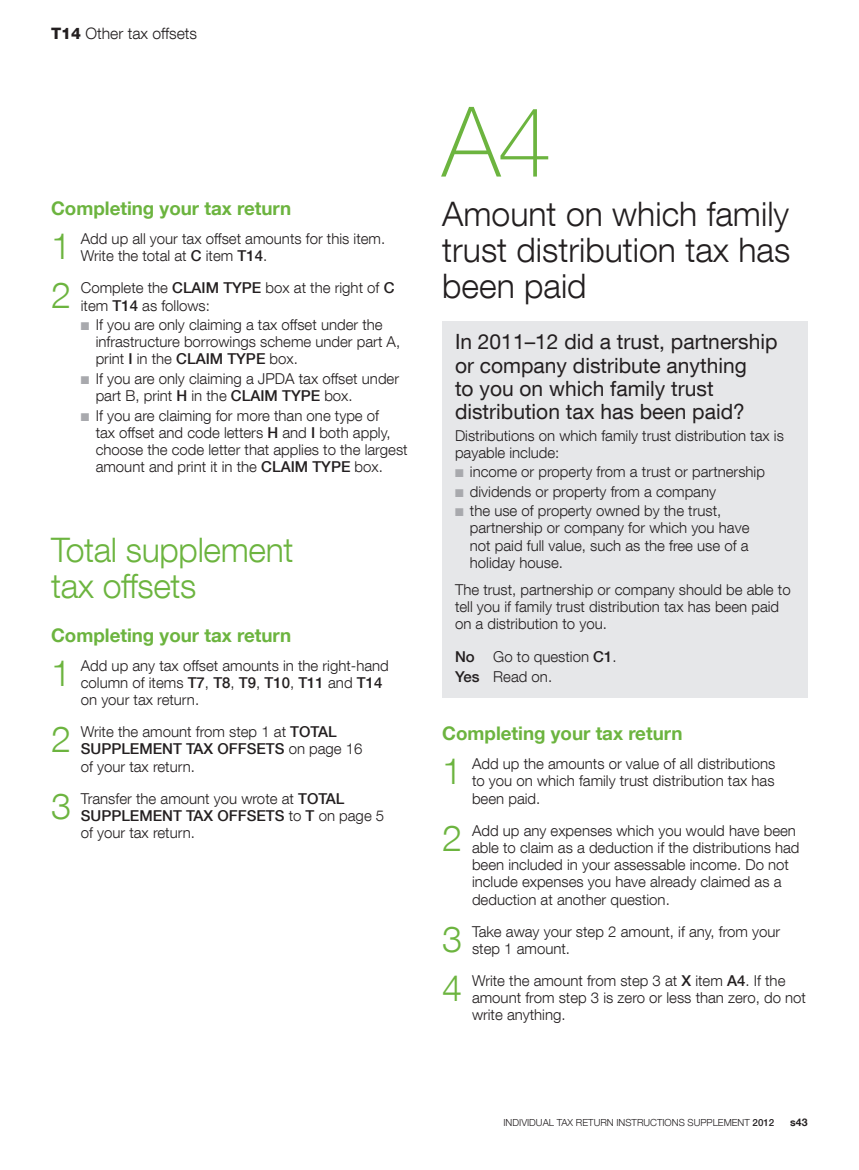
<style>
.page{position:relative;width:859px;height:1170px;background:#fff}
.page>*{position:absolute;margin:0;border:0;box-sizing:border-box;transform-origin:0 0}
.t1{font:100 97.5px "Helvetica Neue LT Com";color:#6cb43f}
.t2{font:300 36px "Helvetica Neue LT Com";color:#6cb43f}
.t3{font:300 33.75px/36px "Helvetica Neue LT Com";color:#231f20;text-align:justify}
.t4{font:300 33.75px/36px "Helvetica Neue LT Com";letter-spacing:-.01em;color:#6cb43f}
.t5{font:21px/23.2px "Helvetica Neue LT Com";color:#231f20}
.t6{font:700 18.75px "Helvetica Neue LT Com";color:#6cb43f}
.t7{font:300 15.75px "Helvetica Neue LT Com";color:#231f20}
.t8{font:300 15px/17.2px "Helvetica Neue LT Com";color:#231f20}
.t9{font:700 10.5px "Helvetica Neue LT Com";color:#231f20}
.t10{font:300 9.75px "Helvetica Neue LT Com";color:#231f20}
.s1{font-weight:800}
.s2{font-weight:500}
.s3{color:#a8a9ad}
</style>
<div class="page">
<div style="left:442px;top:321px;width:366px;height:377px;background:#e6e7e9"></div>
<p class="t7" style="left:51px;top:24px;width:148px"><span class="s1">T14</span> Other tax offsets</p>
<p class="t6" style="left:51px;top:197px;width:242px">Completing your tax return</p>
<h2 class="t2" style="left:51px;top:224px;width:22px">1</h2>
<p class="t8" style="left:81px;top:230px;width:306px">Add up all your tax offset amounts for this item.<br>Write the total at <span class="s2">C</span> item <span class="s2">T14</span>.</p>
<h2 class="t2" style="left:51px;top:273px;width:22px">2</h2>
<p class="t8" style="left:81px;top:279px;width:315px">Complete the <span class="s2">CLAIM TYPE</span> box at the right of <span class="s2">C </span>item <span class="s2">T14</span> as follows:</p>
<p class="t8" style="left:96px;top:315px;width:306px;text-indent:-15px"><span class="s3">■</span> If you are only claiming a tax offset under the infrastructure borrowings scheme under part A, print <span class="s2">I</span> in the <span class="s2">CLAIM TYPE</span> box.</p>
<p class="t8" style="left:96px;top:369px;width:305px;text-indent:-15px"><span class="s3">■</span> If you are only claiming a JPDA tax offset under part B, print <span class="s2">H</span> in the <span class="s2">CLAIM TYPE</span> box.</p>
<p class="t8" style="left:96px;top:406px;width:314px;text-indent:-15px"><span class="s3">■</span> If you are claiming for more than one type of<br>tax offset and code letters <span class="s2">H</span> and <span class="s2">I</span> both apply, choose the code letter that applies to the largest amount and print it in the <span class="s2">CLAIM TYPE</span> box.</p>
<h3 class="t4" style="left:51px;top:531px;width:244px">Total supplement tax offsets</h3>
<p class="t6" style="left:51px;top:623px;width:242px">Completing your tax return</p>
<h2 class="t2" style="left:51px;top:650px;width:22px">1</h2>
<p class="t8" style="left:81px;top:656px;width:310px">Add up any tax offset amounts in the right‑hand column of items <span class="s2">T7</span>, <span class="s2">T8</span>, <span class="s2">T9</span>, <span class="s2">T10</span>, <span class="s2">T11</span> and <span class="s2">T14 </span>on your tax return.</p>
<h2 class="t2" style="left:51px;top:717px;width:22px">2</h2>
<p class="t8" style="left:81px;top:722px;width:283px">Write the amount from step 1 at <span class="s2">TOTAL<br>SUPPLEMENT TAX OFFSETS</span> on page 16 of your tax return.</p>
<h2 class="t2" style="left:51px;top:783px;width:22px">3</h2>
<p class="t8" style="left:81px;top:789px;width:305px">Transfer the amount you wrote at <span class="s2">TOTAL<br>SUPPLEMENT TAX OFFSETS</span> to <span class="s2">T</span> on page 5 of your tax return.</p>
<h1 class="t1" style="left:442px;top:84px;width:111px">A4</h1>
<h3 class="t3" style="left:442px;top:195px;width:350px">Amount on which family trust distribution tax has been paid</h3>
<h3 class="t5" style="left:455px;top:330px;width:324px">In 2011–12 did a trust, partnership or company distribute anything<br>to you on which family trust distribution tax has been paid?</h3>
<p class="t8" style="left:455px;top:426px;width:330px">Distributions on which family trust distribution tax is payable include:</p>
<p class="t8" style="left:455px;top:463px;width:311px"><span class="s3">■</span> income or property from a trust or partnership</p>
<p class="t8" style="left:455px;top:482px;width:263px"><span class="s3">■</span> dividends or property from a company</p>
<p class="t8" style="left:470px;top:502px;width:281px;text-indent:-15px"><span class="s3">■</span> the use of property owned by the trust, partnership or company for which you have not paid full value, such as the free use of a holiday house.</p>
<p class="t8" style="left:455px;top:580px;width:337px">The trust, partnership or company should be able to tell you if family trust distribution tax has been paid on a distribution to you.</p>
<p class="t8" style="left:455px;top:646px;width:163px;line-height:20.2px"><span class="s2">No</span> Go to question <span class="s2">C1</span>.<br><span class="s2">Yes</span> Read on.</p>
<p class="t6" style="left:442px;top:721px;width:242px">Completing your tax return</p>
<h2 class="t2" style="left:442px;top:749px;width:22px">1</h2>
<p class="t8" style="left:472px;top:754px;width:305px;text-align:justify">Add up the amounts or value of all distributions to you on which family trust distribution tax has been paid.</p>
<h2 class="t2" style="left:442px;top:815px;width:22px">2</h2>
<p class="t8" style="left:472px;top:821px;width:329px">Add up any expenses which you would have been able to claim as a deduction if the distributions had been included in your assessable income. Do not include expenses you have already claimed as a deduction at another question.</p>
<h2 class="t2" style="left:442px;top:916px;width:22px">3</h2>
<p class="t8" style="left:472px;top:922px;width:310px">Take away your step 2 amount, if any, from your step 1 amount.</p>
<h2 class="t2" style="left:442px;top:965px;width:22px">4</h2>
<p class="t8" style="left:472px;top:971px;width:335px">Write the amount from step 3 at <span class="s2">X</span> item <span class="s2">A4</span>. If the amount from step 3 is zero or less than zero, do not write anything.</p>
<p class="t10" style="left:503px;top:1116px;width:272px">INDIVIDUAL TAX RETURN INSTRUCTIONS SUPPLEMENT <span class="s2">2012</span></p>
<p class="t9" style="left:790px;top:1115px;width:19px">s43</p>
</div>
